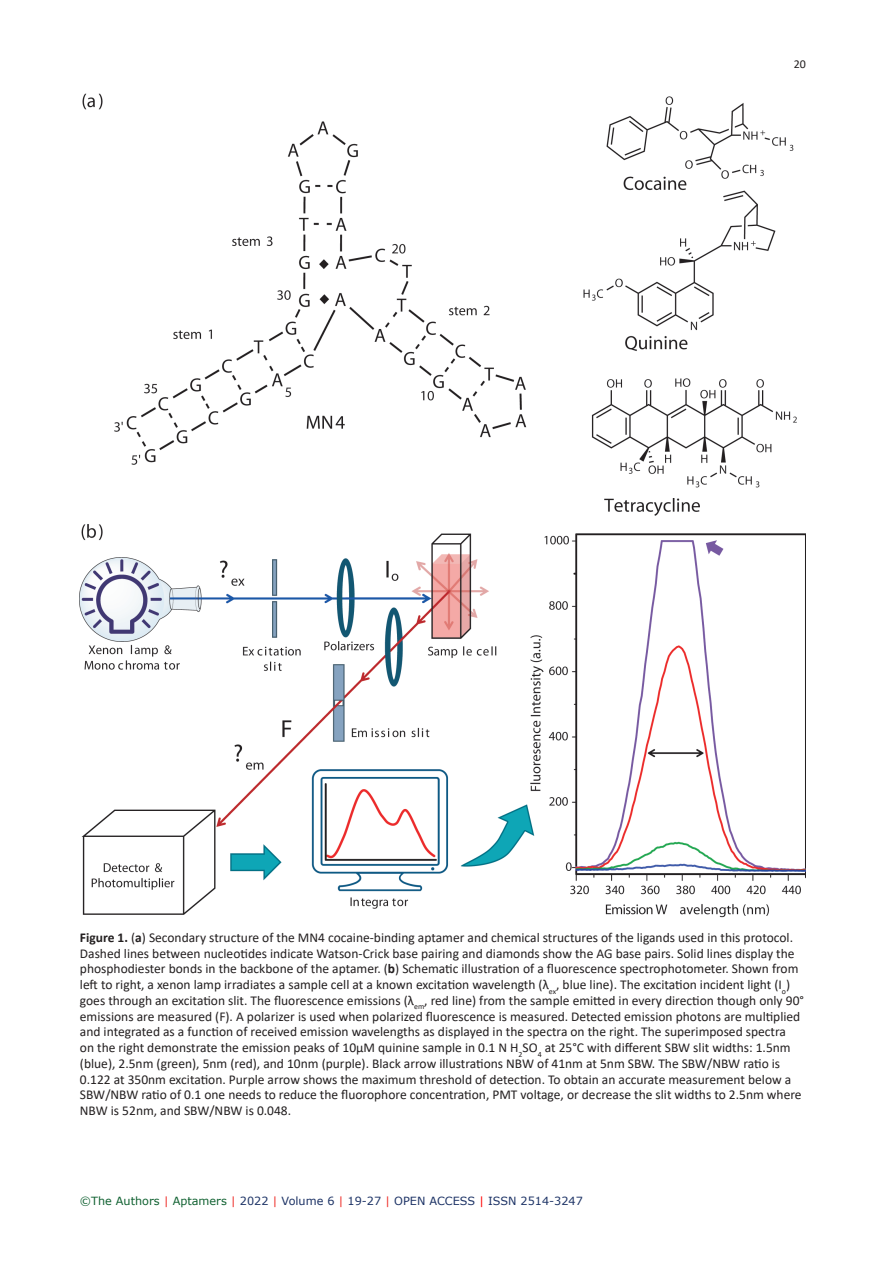
<style>
.page{position:relative;width:893px;height:1263px;background:#fff}
.page>*{position:absolute;margin:0;border:0;box-sizing:border-box;transform-origin:0 0}
.FC{font:13.5px/15.8px "Calibri";color:#231f20}
.t1{font:12px "Calibri";color:#231f20}
.TXT{font:11.25px "Verdana";color:#1c3265}
.s1{font-weight:700}
.s2{color:#116232}
.s3{color:#ee2d29}
.s4{color:#f00}
</style>
<div class="page">
<img style="left:80px;top:93px;width:726px;height:824px">
<p class="t1" style="left:794px;top:55px;width:14px">20</p>
<p class="FC" style="left:80px;top:929px;width:726px"><span class="s1">Figure 1.</span> (<span class="s1">a</span>) Secondary structure of the MN4 cocaine-binding aptamer and chemical structures of the ligands used in this protocol.<br>Dashed lines between nucleotides indicate Watson-Crick base pairing and diamonds show the AG base pairs. Solid lines display the phosphodiester bonds in the backbone of the aptamer. (<span class="s1">b</span>) Schematic illustration of a fluorescence spectrophotometer. Shown from left to right, a xenon lamp irradiates a sample cell at a known excitation wavelength (λ<sub>ex</sub>, blue line). The excitation incident light (I<sub>o</sub>) goes through an excitation slit. The fluorescence emissions (λ<sub>em</sub>, red line) from the sample emitted in every direction though only 90° emissions are measured (F). A polarizer is used when polarized fluorescence is measured. Detected emission photons are multiplied and integrated as a function of received emission wavelengths as displayed in the spectra on the right. The superimposed spectra<br>on the right demonstrate the emission peaks of 10µM quinine sample in 0.1 N H<sub>2</sub>SO<sub>4</sub> at 25°C with different SBW slit widths: 1.5nm (blue), 2.5nm (green), 5nm (red), and 10nm (purple). Black arrow illustrations NBW of 41nm at 5nm SBW. The SBW/NBW ratio is 0.122 at 350nm excitation. Purple arrow shows the maximum threshold of detection. To obtain an accurate measurement below a SBW/NBW ratio of 0.1 one needs to reduce the fluorophore concentration, PMT voltage, or decrease the slit widths to 2.5nm where NBW is 52nm, and SBW/NBW is 0.048.</p>
<p class="TXT" style="left:80px;top:1194px;width:504px"><span class="s2">©The Authors</span> <span class="s3">|</span> <span class="s2">Aptamers</span> <span class="s3">|</span> 2022 <span class="s3">|</span> Volume 6 <span class="s3">|</span> 19-27 <span class="s3">|</span> OPEN ACCESS <span class="s4">|</span> ISSN 2514-3247</p>
</div>
